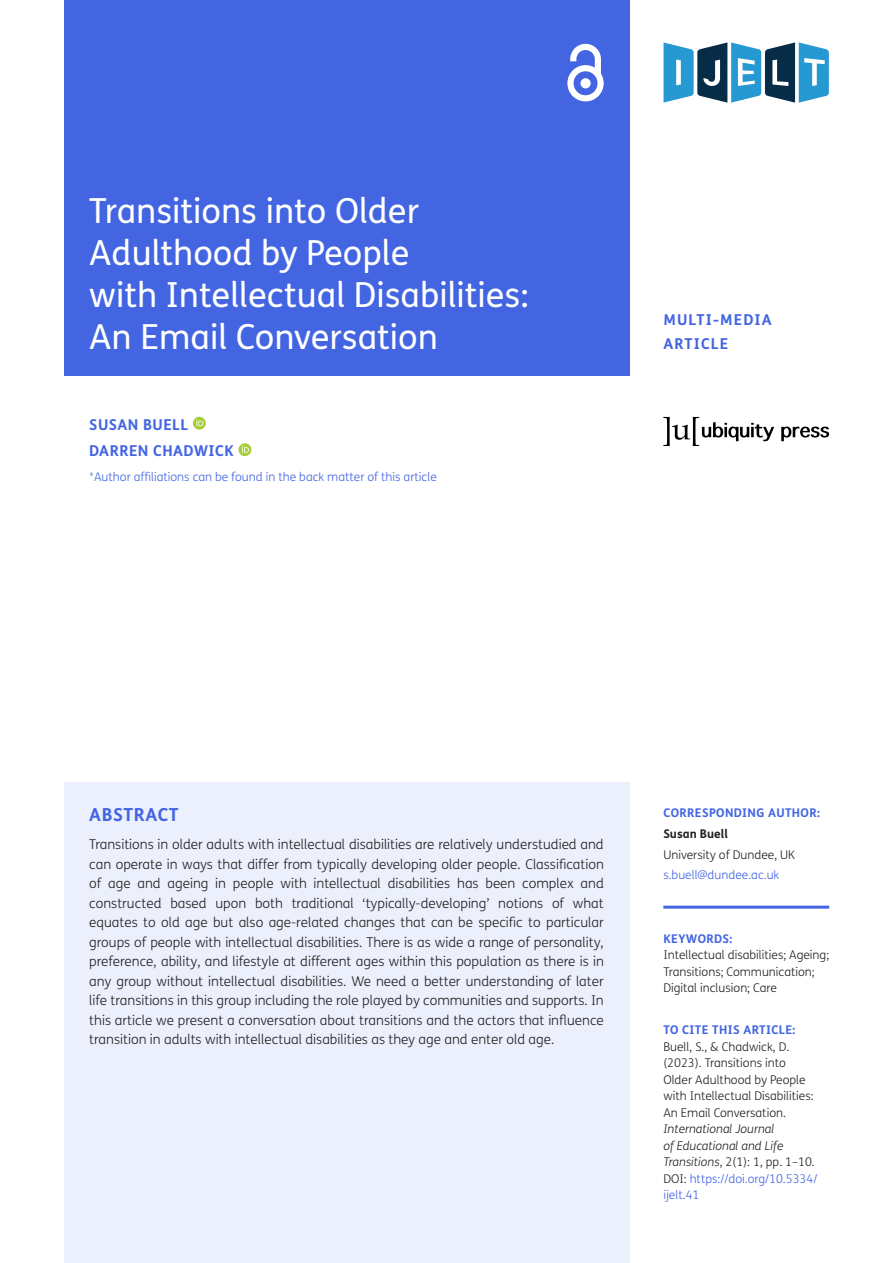
<style>
.page{position:relative;width:893px;height:1263px;background:#fff}
.page>*{position:absolute;margin:0;border:0;box-sizing:border-box;transform-origin:0 0}
.Article_Title{font:34.5px/42px "FS Me";color:#fff}
.t1{font:700 18px "FS Me";letter-spacing:.03em;color:#4365e2}
.Cover_Authors{font:700 15px "FS Me";letter-spacing:.03em;color:#4365e2}
.Cover_Authors-2{font:700 15px/24px "FS Me";letter-spacing:.075em;color:#4365e2}
.Abstract_Copy{font:300 13.5px/19.5px "FS Me";color:#231f20;text-align:justify}
.t2{font:300 12px/16.5px "FS Me";color:#231f20}
.t3{font:italic 300 12px/16.5px "FS Me";color:#231f20}
.t4{font:300 12px "FS Me";color:#4365e2}
.t5{font:700 12px "FS Me";letter-spacing:.03em;color:#4365e2}
.t6{font:700 12px "FS Me";color:#231f20}
.s1{font-style:normal}
.s2{font-style:normal;color:#4365e2}
</style>
<div class="page">
<div style="left:64px;top:0;width:565px;height:376px;background:#4365e2"></div>
<svg style="left:567px;top:44px;width:37px;height:57px"></svg>
<svg style="left:781px;top:427px;width:48px;height:14px"></svg>
<svg style="left:663px;top:417px;width:111px;height:29px"></svg>
<svg style="left:663px;top:42px;width:166px;height:61px"></svg>
<hr style="left:663px;top:906px;width:166px;height:3px;background:#4365e2">
<div style="left:64px;top:782px;width:565px;height:481px;background:#ecf0fc"></div>
<svg style="left:193px;top:417px;width:13px;height:13px"></svg>
<svg style="left:196px;top:419px;width:7px;height:7px"></svg>
<svg style="left:238px;top:443px;width:13px;height:13px"></svg>
<svg style="left:242px;top:446px;width:7px;height:7px"></svg>
<h1 class="Article_Title" style="left:89px;top:190px;width:441px">Transitions into Older<br>Adulthood by People<br>with Intellectual Disabilities:<br>An Email Conversation</h1>
<p class="Cover_Authors" style="left:89px;top:415px;width:100px">SUSAN BUELL</p>
<p class="Cover_Authors" style="left:89px;top:441px;width:146px">DARREN CHADWICK</p>
<p class="t4" style="left:89px;top:470px;width:349px">*Author affiliations can be found in the back matter of this article</p>
<p class="Cover_Authors-2" style="left:663px;top:307px;width:110px">MULTI-MEDIA<br>ARTICLE</p>
<h1 class="t1" style="left:89px;top:803px;width:91px">ABSTRACT</h1>
<p class="Abstract_Copy" style="left:89px;top:835px;width:516px">Transitions in older adults with intellectual disabilities are relatively understudied and can operate in ways that differ from typically developing older people. Classification of age and ageing in people with intellectual disabilities has been complex and constructed based upon both traditional ‘typically-developing’ notions of what equates to old age but also age-related changes that can be specific to particular groups of people with intellectual disabilities. There is as wide a range of personality, preference, ability, and lifestyle at different ages within this population as there is in any group without intellectual disabilities. We need a better understanding of later life transitions in this group including the role played by communities and supports. In this article we present a conversation about transitions and the actors that influence transition in adults with intellectual disabilities as they age and enter old age.</p>
<p class="t5" style="left:663px;top:805px;width:158px">CORRESPONDING AUTHOR:</p>
<p class="t6" style="left:663px;top:826px;width:66px">Susan Buell</p>
<p class="t2" style="left:663px;top:846px;width:133px">University of Dundee, UK</p>
<p class="t4" style="left:663px;top:868px;width:117px">s.buell@dundee.ac.uk</p>
<p class="t5" style="left:663px;top:931px;width:71px">KEYWORDS:</p>
<p class="t2" style="left:663px;top:947px;width:167px">Intellectual disabilities; Ageing;<br>Transitions; Communication;<br>Digital inclusion; Care</p>
<p class="t5" style="left:663px;top:1022px;width:133px">TO CITE THIS ARTICLE:</p>
<p class="t2" style="left:663px;top:1038px;width:152px">Buell, S., &amp; Chadwick, D. (2023). Transitions into<br>Older Adulthood by People with Intellectual Disabilities:<br>An Email Conversation.</p>
<p class="t3" style="left:663px;top:1121px;width:156px">International Journal<br>of Educational and Life<br>Transitions<span class="s1">, 2(1): 1, pp. 1–10.<br>DOI:</span> <span class="s2">https://doi.org/10.5334/ ijelt.41</span></p>
</div>
